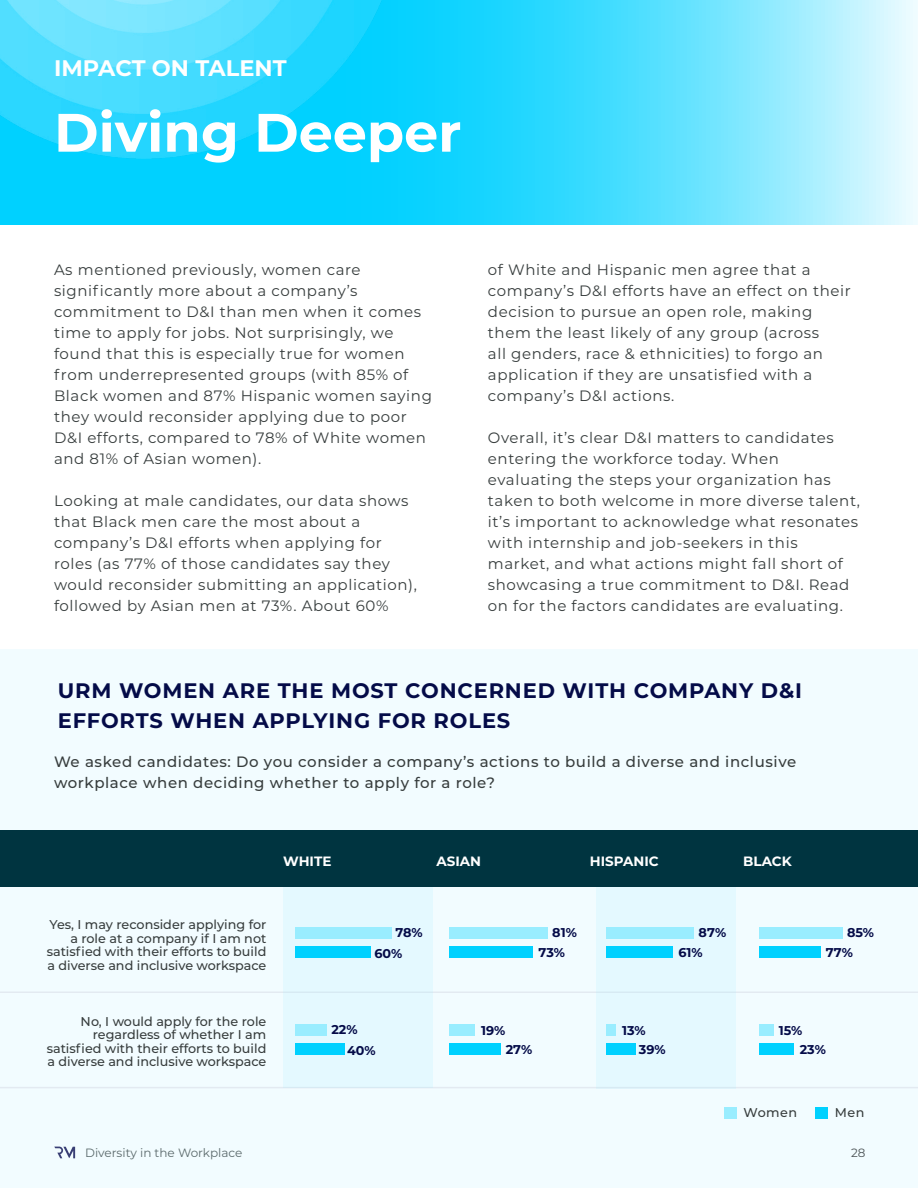
<style>
.page{position:relative;width:918px;height:1188px;background:#fff}
.page>*{position:absolute;margin:0;border:0;box-sizing:border-box;transform-origin:0 0}
.t1{font:700 54px "Montserrat";color:#fff}
.t2{font:700 22.5px "Montserrat";color:#fff}
.Body_Headings{font:700 21px/30px "Montserrat";letter-spacing:.04em;color:#040b48}
.Body{font:15px/21px "Montserrat";letter-spacing:.04em;color:#373d3d}
.Body_Headings-2{font:500 15px/21px "Montserrat";letter-spacing:.04em;color:#373d3d}
.t3{font:700 13.5px "Montserrat";color:#fff}
.Body-2{font:500 12.75px/13.5px "Montserrat";color:#373d3d;text-align:right}
.t4{font:700 12.75px "Montserrat";color:#040b48}
.t5{font:12px "Montserrat";color:#373d3d}
.t6{font:12px "Montserrat";color:#231f20}
</style>
<div class="page">
<svg style="left:0;top:0;width:918px;height:224px;background:#50dfff"></svg>
<img style="left:0;top:0;width:401px;height:159px">
<div style="left:0;top:649px;width:918px;height:539px;background:#f2fcff"></div>
<hr style="left:0;top:1087px;width:918px;height:1px;background:#c0c2d1">
<hr style="left:0;top:992px;width:918px;height:1px;background:#c0c2d1">
<div style="left:283px;top:887px;width:150px;height:201px;background:#e4f9ff"></div>
<div style="left:597px;top:887px;width:139px;height:201px;background:#e4f9ff"></div>
<div style="left:0;top:831px;width:918px;height:56px;background:#003440"></div>
<div style="left:295px;top:927px;width:97px;height:12px;background:#99edff"></div>
<div style="left:295px;top:946px;width:76px;height:12px;background:#00d1ff"></div>
<div style="left:449px;top:927px;width:99px;height:12px;background:#99edff"></div>
<div style="left:449px;top:946px;width:83px;height:12px;background:#00d1ff"></div>
<div style="left:606px;top:927px;width:88px;height:12px;background:#99edff"></div>
<div style="left:606px;top:946px;width:67px;height:12px;background:#00d1ff"></div>
<div style="left:759px;top:927px;width:83px;height:12px;background:#99edff"></div>
<div style="left:759px;top:946px;width:62px;height:12px;background:#00d1ff"></div>
<div style="left:295px;top:1024px;width:31px;height:11px;background:#99edff"></div>
<div style="left:295px;top:1043px;width:49px;height:11px;background:#00d1ff"></div>
<div style="left:449px;top:1025px;width:26px;height:11px;background:#99edff"></div>
<div style="left:449px;top:1044px;width:52px;height:11px;background:#00d1ff"></div>
<div style="left:606px;top:1024px;width:10px;height:12px;background:#99edff"></div>
<div style="left:606px;top:1044px;width:30px;height:11px;background:#00d1ff"></div>
<div style="left:759px;top:1025px;width:15px;height:11px;background:#99edff"></div>
<div style="left:759px;top:1044px;width:35px;height:11px;background:#00d1ff"></div>
<div style="left:815px;top:1107px;width:12px;height:11px;background:#00d1ff"></div>
<div style="left:724px;top:1107px;width:12px;height:11px;background:#99edff"></div>
<h1 class="t2" style="left:54px;top:52px;width:234px">IMPACT ON TALENT</h1>
<h1 class="t1" style="left:54px;top:94px;width:409px">Diving Deeper</h1>
<p class="Body" style="left:54px;top:258px;width:379px">As mentioned previously, women care significantly more about a company’s commitment to D&amp;I than men when it comes time to apply for jobs. Not surprisingly, we found that this is especially true for women from underrepresented groups (with 85% of Black women and 87% Hispanic women saying they would reconsider applying due to poor D&amp;I efforts, compared to 78% of White women and 81% of Asian women).</p>
<p class="Body" style="left:54px;top:489px;width:364px">Looking at male candidates, our data shows that Black men care the most about a company’s D&amp;I efforts when applying for roles (as 77% of those candidates say they would reconsider submitting an application), followed by Asian men at 73%. About 60%</p>
<p class="Body" style="left:488px;top:258px;width:364px">of White and Hispanic men agree that a company’s D&amp;I efforts have an effect on their decision to pursue an open role, making them the least likely of any group (across<br>all genders, race &amp; ethnicities) to forgo an application if they are unsatisfied with a company’s D&amp;I actions.</p>
<p class="Body" style="left:488px;top:426px;width:374px">Overall, it’s clear D&amp;I matters to candidates entering the workforce today. When evaluating the steps your organization has taken to both welcome in more diverse talent, it’s important to acknowledge what resonates with internship and job-seekers in this market, and what actions might fall short of showcasing a true commitment to D&amp;I. Read on for the factors candidates are evaluating.</p>
<p class="Body_Headings" style="left:58px;top:675px;width:746px">URM WOMEN ARE THE MOST CONCERNED WITH COMPANY D&amp;I<br>EFFORTS WHEN APPLYING FOR ROLES</p>
<p class="Body_Headings-2" style="left:54px;top:751px;width:744px">We asked candidates: Do you consider a company’s actions to build a diverse and inclusive workplace when deciding whether to apply for a role?</p>
<p class="t3" style="left:283px;top:852px;width:50px">WHITE</p>
<p class="t3" style="left:437px;top:852px;width:46px">ASIAN</p>
<p class="t3" style="left:590px;top:852px;width:70px">HISPANIC</p>
<p class="t3" style="left:743px;top:852px;width:50px">BLACK</p>
<p class="Body-2" style="left:47px;top:917px;width:221px">Yes, I may reconsider applying for a role at a company if I am not satisfied with their efforts to build a diverse and inclusive workspace</p>
<p class="t4" style="left:396px;top:923px;width:29px">78%</p>
<p class="t4" style="left:699px;top:924px;width:29px">87%</p>
<p class="t4" style="left:847px;top:923px;width:29px">85%</p>
<p class="t4" style="left:374px;top:944px;width:29px">60%</p>
<p class="t4" style="left:678px;top:943px;width:26px">61%</p>
<p class="t4" style="left:826px;top:943px;width:29px">77%</p>
<p class="t4" style="left:552px;top:923px;width:26px">81%</p>
<p class="t4" style="left:539px;top:943px;width:28px">73%</p>
<p class="Body-2" style="left:47px;top:1014px;width:221px">No, I would apply for the role regardless of whether I am satisfied with their efforts to build a diverse and inclusive workspace</p>
<p class="t4" style="left:331px;top:1020px;width:28px">22%</p>
<p class="t4" style="left:347px;top:1041px;width:30px">40%</p>
<p class="t4" style="left:481px;top:1021px;width:26px">19%</p>
<p class="t4" style="left:506px;top:1040px;width:28px">27%</p>
<p class="t4" style="left:622px;top:1021px;width:25px">13%</p>
<p class="t4" style="left:639px;top:1040px;width:28px">39%</p>
<p class="t4" style="left:779px;top:1021px;width:25px">15%</p>
<p class="t4" style="left:800px;top:1040px;width:28px">23%</p>
<p class="Body-2" style="left:744px;top:1105px;width:55px">Women</p>
<p class="Body-2" style="left:835px;top:1105px;width:31px">Men</p>
<p class="t5" style="left:85px;top:1145px;width:159px">Diversity in the Workplace</p>
<p class="t6" style="left:851px;top:1145px;width:16px">28</p>
</div>
